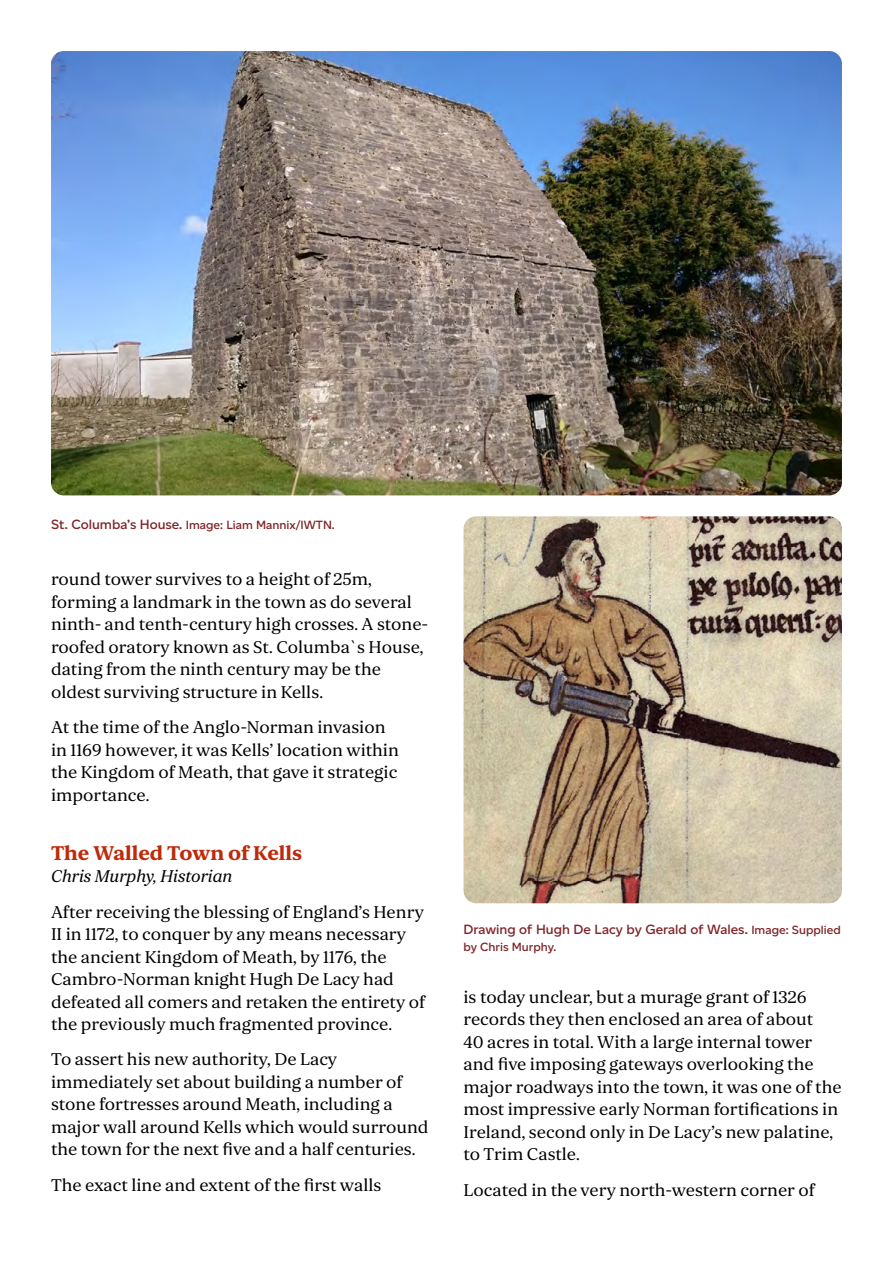
<style>
.page{position:relative;width:893px;height:1263px;background:#fff}
.page>*{position:absolute;margin:0;border:0;box-sizing:border-box;transform-origin:0 0}
.t1{font:700 21px "Orbikular";color:#bd2b0b}
.t2{font:18px/22.5px "Orbikular";color:#000}
.t3{font:italic 18px "Orbikular";color:#000}
.t4{font:600 13.5px "Altform";color:#7f2529}
.t5{font:600 12px "Altform";color:#7f2529}
.s1{font-size:13.5px}
.s2{font-size:12px}
</style>
<div class="page">
<img style="left:51px;top:51px;width:791px;height:444px">
<img style="left:463px;top:516px;width:379px;height:387px">
<p class="t5" style="left:51px;top:518px;width:285px"><span class="s1">St. Columba’s House.</span> Image: Liam Mannix/IWTN.</p>
<p class="t2" style="left:51px;top:567px;width:379px">round tower survives to a height of 25m, forming a landmark in the town as do several ninth- and tenth-century high crosses. A stone&shy;roofed oratory known as St. Columba`s House, dating from the ninth century may be the oldest surviving structure in Kells.</p>
<p class="t2" style="left:51px;top:715px;width:349px">At the time of the Anglo-Norman invasion in 1169 however, it was Kells’ location within the Kingdom of Meath, that gave it strategic importance.</p>
<p class="t1" style="left:51px;top:838px;width:253px">The Walled Town of Kells</p>
<p class="t3" style="left:51px;top:865px;width:183px">Chris Murphy, Historian</p>
<p class="t2" style="left:51px;top:900px;width:376px">After receiving the blessing of England’s Henry II in 1172, to conquer by any means necessary the ancient Kingdom of Meath, by 1176, the Cambro-Norman knight Hugh De Lacy had defeated all comers and retaken the entirety of the previously much fragmented province.</p>
<p class="t2" style="left:51px;top:1047px;width:379px">To assert his new authority, De Lacy immediately set about building a number of stone fortresses around Meath, including a major wall around Kells which would surround the town for the next five and a half centuries.</p>
<p class="t2" style="left:51px;top:1173px;width:332px">The exact line and extent of the first walls</p>
<p class="t4" style="left:463px;top:922px;width:379px">Drawing of Hugh De Lacy by Gerald of Wales. <span class="s2">Image: Supplied</span></p>
<p class="t5" style="left:463px;top:940px;width:94px">by Chris Murphy.</p>
<p class="t2" style="left:463px;top:985px;width:380px">is today unclear, but a murage grant of 1326 records they then enclosed an area of about<br>40 acres in total. With a large internal tower and five imposing gateways overlooking the major roadways into the town, it was one of the most impressive early Norman fortifications in Ireland, second only in De Lacy’s new palatine, to Trim Castle.</p>
<p class="t2" style="left:463px;top:1178px;width:353px">Located in the very north-western corner of</p>
</div>
